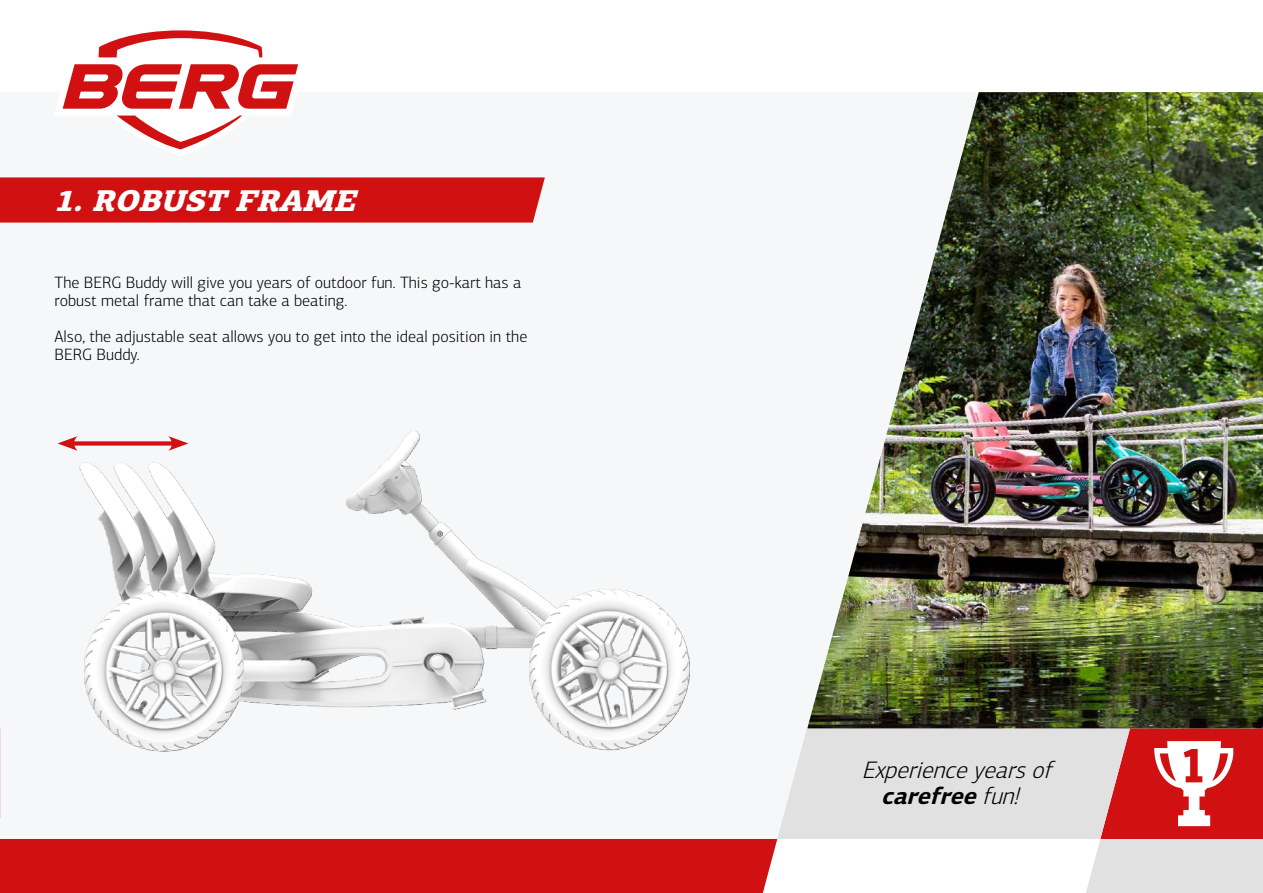
<style>
.page{position:relative;width:1263px;height:893px;background:#fff}
.page>*{position:absolute;margin:0;border:0;box-sizing:border-box;transform-origin:0 0}
.t1{font:italic 900 30px "PF Centro Slab Pro";color:#fff}
.t2{font:italic 300 24px/25.5px "PF Centro Sans Pro";color:#000;text-align:center}
.t3{font:300 16.5px/18px "PF Centro Sans Pro";color:#000}
.s1{font-weight:700}
</style>
<div class="page">
<div style="left:0;top:92px;width:1263px;height:747px;background:#f5f7f8"></div>
<div style="left:1px;top:177px;width:544px;height:46px;background:#d11012"></div>
<svg style="left:62px;top:30px;width:237px;height:120px"></svg>
<svg style="left:0;top:728px;width:1263px;height:165px"></svg>
<img style="left:10px;top:430px;width:755px;height:370px">
<img style="left:0;top:92px;width:1px;height:636px">
<img style="left:807px;top:92px;width:456px;height:636px">
<div style="left:70px;top:441px;width:106px;height:5px;background:#d11012"></div>
<svg style="left:58px;top:436px;width:20px;height:15px"></svg>
<svg style="left:168px;top:436px;width:20px;height:15px"></svg>
<h1 class="t1" style="left:54px;top:181px;width:313px">1.ROBUST FRAME</h1>
<p class="t3" style="left:55px;top:274px;width:468px">The BERG Buddy will give you years of outdoor fun. This go-kart has a robust metal frame that can take a beating.</p>
<p class="t3" style="left:55px;top:328px;width:474px">Also, the adjustable seat allows you to get into the ideal position in the<br>BERG Buddy.</p>
<h2 class="t2" style="left:862px;top:758px;width:198px">Experienceyearsof <span class="s1">carefree</span>fun!</h2>
</div>
